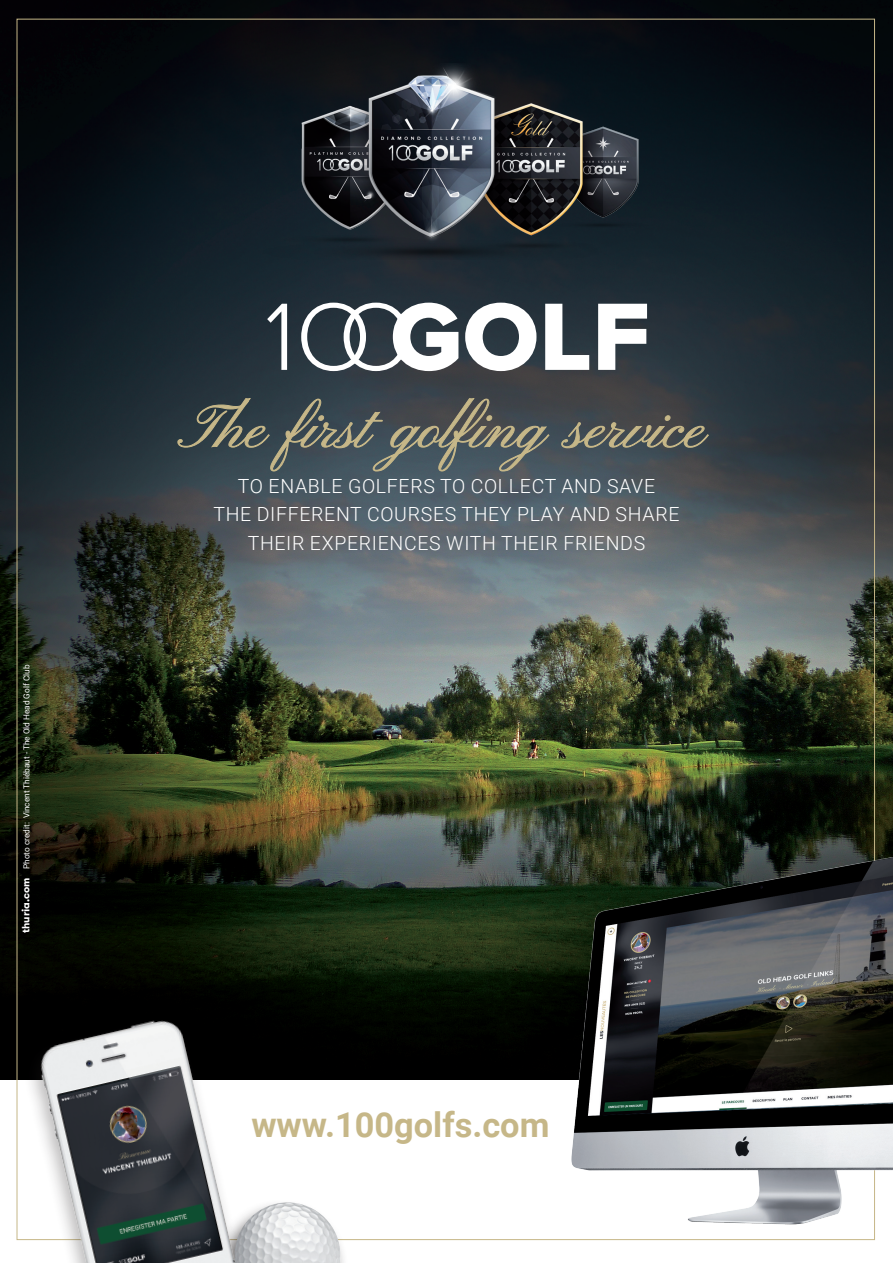
<style>
.page{position:relative;width:893px;height:1263px;background:#fff}
.page>*{position:absolute;margin:0;border:0;box-sizing:border-box;transform-origin:0 0}
.t1{font:62.25px "Pinyon Script";color:#c6b788}
.t2{font:700 34.35px "Roboto";color:#c6b788}
.t3{font:300 19.5px/28.5px "Roboto";letter-spacing:.035em;color:#fff;text-align:center}
.t4{font:8.25px "Roboto";color:#fff}
.s1{font-family:"GT Walsheim";font-weight:700;font-size:10.5px}
</style>
<div class="page">
<img style="left:0;top:0;width:893px;height:1079px">
<img style="left:226px;top:64px;width:476px;height:196px">
<svg style="left:267px;top:304px;width:20px;height:66px"></svg>
<svg style="left:301px;top:303px;width:157px;height:68px"></svg>
<svg style="left:465px;top:303px;width:71px;height:68px"></svg>
<svg style="left:545px;top:304px;width:44px;height:66px"></svg>
<svg style="left:598px;top:304px;width:49px;height:66px"></svg>
<img style="left:568px;top:855px;width:325px;height:377px">
<div style="left:214px;top:1199px;width:134px;height:64px;background:#231f20;opacity:.69"></div>
<img style="left:248px;top:1202px;width:92px;height:61px">
<img style="left:26px;top:1006px;width:222px;height:257px">
<svg style="left:177px;top:398px;width:373px;height:74px;background:#4a5456"></svg>
<svg style="left:561px;top:415px;width:148px;height:33px;background:#595b57"></svg>
<p class="t4" style="left:21px;top:933px;width:270px;rotate:-90deg"><span class="s1">thuria.com</span> Photo credit: Vincent Thiébaut - The Old Head Golf Club</p>
<h1 class="t1" style="left:185px;top:393px;width:523px">The first golfing service</h1>
<p class="t3" style="left:213px;top:471px;width:468px">TO ENABLE GOLFERS TO COLLECT AND SAVE<br>THE DIFFERENT COURSES THEY PLAY AND SHARE<br>THEIR EXPERIENCES WITH THEIR FRIENDS</p>
<h2 class="t2" style="left:251px;top:1101px;width:300px">www.100golfs.com</h2>
</div>
